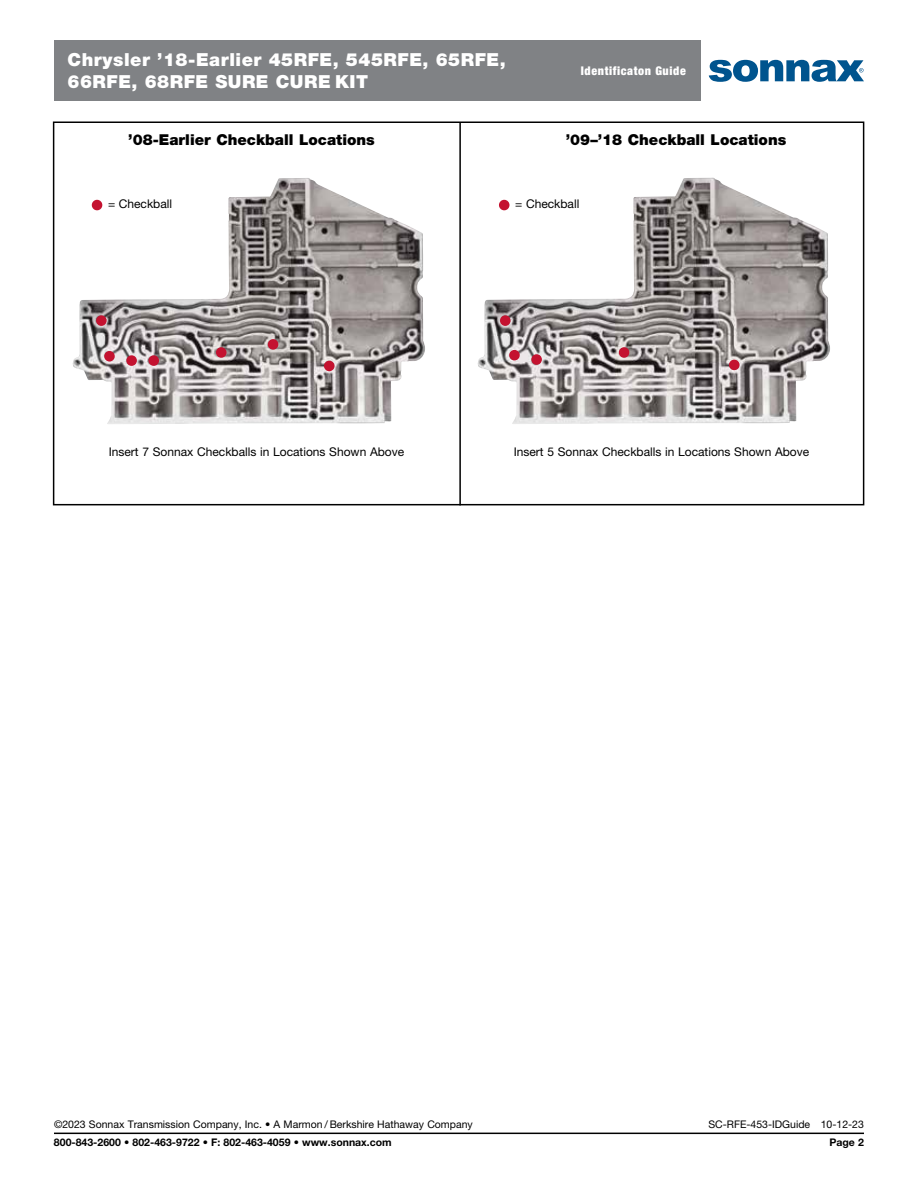
<style>
.page{position:relative;width:918px;height:1188px;background:#fff}
.page>*{position:absolute;margin:0;border:0;box-sizing:border-box;transform-origin:0 0}
.t1{font:900 18px/21.6px "Helvetica Neue LT Std";letter-spacing:.03em;color:#fff}
.t2{font:900 15px "Helvetica Neue LT Std";color:#000}
.t3{font:12px "Helvetica Neue LT Std";color:#000}
.t4{font:900 condensed 12px "Helvetica Neue LT Std";letter-spacing:.05em;color:#fff}
.t5{font:10.5px "Helvetica Neue LT Std";color:#000}
.t6{font:700 10.5px "Helvetica Neue LT Std";color:#000}
</style>
<div class="page">
<div style="left:53px;top:122px;width:811px;height:383px;border:2px solid #000"></div>
<hr style="left:459px;top:123px;width:2px;height:382px;background:#000">
<img style="left:477px;top:178px;width:353px;height:246px">
<img style="left:72px;top:178px;width:353px;height:246px">
<div style="left:325px;top:361px;width:9px;height:9px;background:#c41230;border-radius:50%"></div>
<div style="left:324px;top:361px;width:11px;height:10px;border:2px solid #c41230;border-radius:50%"></div>
<div style="left:269px;top:340px;width:9px;height:9px;background:#c41230;border-radius:50%"></div>
<div style="left:268px;top:339px;width:10px;height:11px;border:2px solid #c41230;border-radius:50%"></div>
<div style="left:217px;top:348px;width:9px;height:9px;background:#c41230;border-radius:50%"></div>
<div style="left:216px;top:347px;width:11px;height:11px;border:2px solid #c41230;border-radius:50%"></div>
<div style="left:149px;top:356px;width:9px;height:9px;background:#c41230;border-radius:50%"></div>
<div style="left:149px;top:355px;width:10px;height:11px;border:2px solid #c41230;border-radius:50%"></div>
<div style="left:127px;top:356px;width:9px;height:9px;background:#c41230;border-radius:50%"></div>
<div style="left:126px;top:355px;width:11px;height:11px;border:2px solid #c41230;border-radius:50%"></div>
<div style="left:105px;top:352px;width:9px;height:9px;background:#c41230;border-radius:50%"></div>
<div style="left:104px;top:351px;width:11px;height:11px;border:2px solid #c41230;border-radius:50%"></div>
<div style="left:97px;top:316px;width:9px;height:9px;background:#c41230;border-radius:50%"></div>
<div style="left:96px;top:315px;width:11px;height:11px;border:2px solid #c41230;border-radius:50%"></div>
<div style="left:730px;top:360px;width:9px;height:9px;background:#c41230;border-radius:50%"></div>
<div style="left:729px;top:360px;width:11px;height:10px;border:2px solid #c41230;border-radius:50%"></div>
<div style="left:501px;top:316px;width:9px;height:9px;background:#c41230;border-radius:50%"></div>
<div style="left:500px;top:315px;width:11px;height:11px;border:2px solid #c41230;border-radius:50%"></div>
<div style="left:620px;top:348px;width:9px;height:9px;background:#c41230;border-radius:50%"></div>
<div style="left:619px;top:347px;width:10px;height:11px;border:2px solid #c41230;border-radius:50%"></div>
<div style="left:510px;top:351px;width:9px;height:9px;background:#c41230;border-radius:50%"></div>
<div style="left:509px;top:350px;width:11px;height:10px;border:2px solid #c41230;border-radius:50%"></div>
<div style="left:532px;top:355px;width:9px;height:9px;background:#c41230;border-radius:50%"></div>
<div style="left:531px;top:354px;width:11px;height:11px;border:2px solid #c41230;border-radius:50%"></div>
<div style="left:93px;top:201px;width:9px;height:9px;background:#c41230;border-radius:50%"></div>
<div style="left:92px;top:200px;width:10px;height:10px;border:2px solid #c41230;border-radius:50%"></div>
<div style="left:500px;top:201px;width:9px;height:9px;background:#c41230;border-radius:50%"></div>
<div style="left:499px;top:200px;width:10px;height:10px;border:2px solid #c41230;border-radius:50%"></div>
<hr style="left:54px;top:1133px;width:810px;height:1px;background:#000">
<div style="left:54px;top:40px;width:647px;height:61px;background:#808285"></div>
<svg style="left:709px;top:60px;width:155px;height:22px"></svg>
<h1 class="t1" style="left:67px;top:49px;width:440px">Chrysler ’18-Earlier 45RFE, 545RFE, 65RFE,<br>66RFE, 68RFE SURE CURE KIT</h1>
<p class="t4" style="left:581px;top:63px;width:106px">Identificaton Guide</p>
<p class="t2" style="left:128px;top:131px;width:248px">’08-Earlier Checkball Locations</p>
<p class="t2" style="left:566px;top:131px;width:222px">’09–’18 Checkball Locations</p>
<p class="t3" style="left:108px;top:197px;width:66px">= Checkball</p>
<p class="t3" style="left:515px;top:197px;width:66px">= Checkball</p>
<p class="t3" style="left:109px;top:444px;width:297px">Insert 7 Sonnax Checkballs in Locations Shown Above</p>
<p class="t3" style="left:514px;top:444px;width:297px">Insert 5 Sonnax Checkballs in Locations Shown Above</p>
<p class="t5" style="left:54px;top:1118px;width:420px">©2023 Sonnax Transmission Company, Inc. • A Marmon / Berkshire Hathaway Company</p>
<p class="t5" style="left:708px;top:1118px;width:157px">SC-RFE-453-IDGuide 10-12-23</p>
<p class="t6" style="left:54px;top:1136px;width:339px">800-843-2600 • 802-463-9722 • F: 802-463-4059 • www.sonnax.com</p>
<p class="t6" style="left:829px;top:1136px;width:36px">Page 2</p>
</div>
